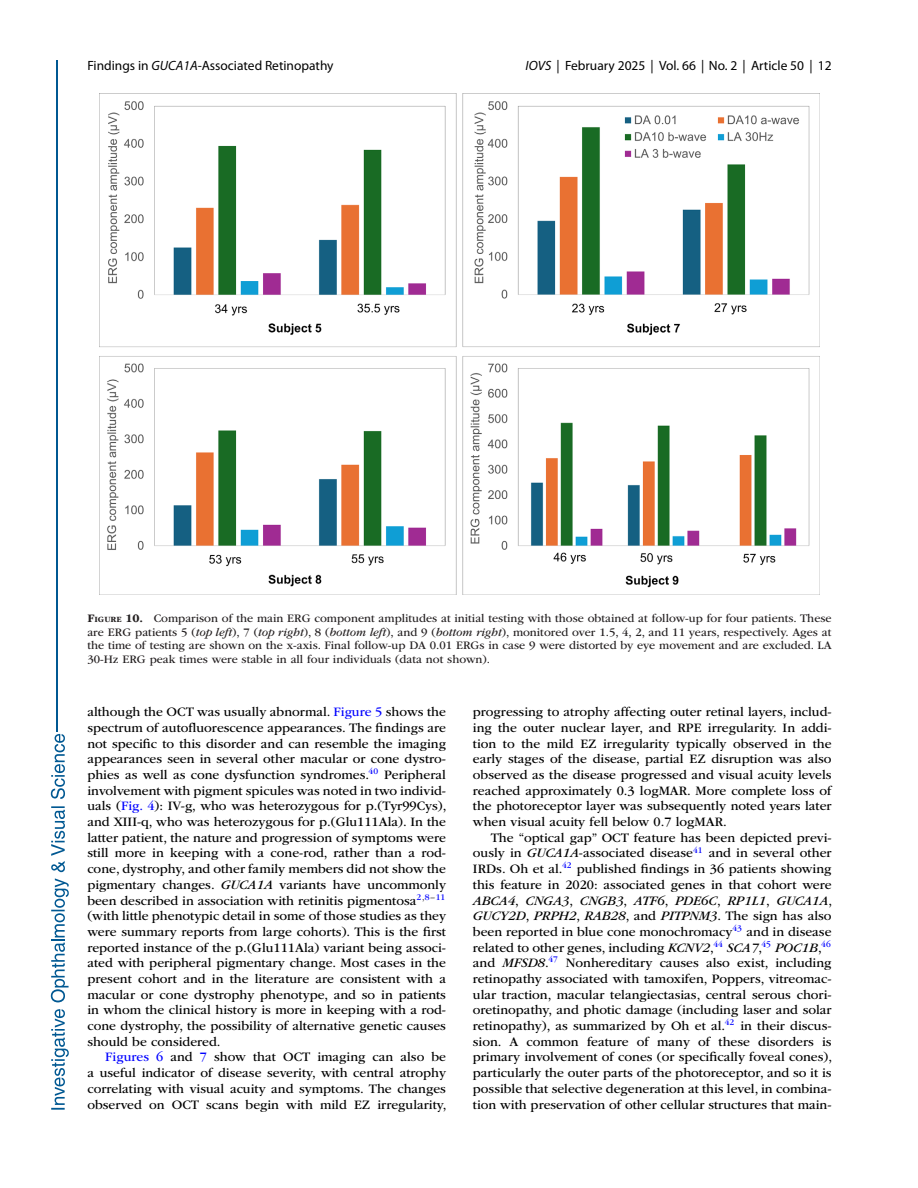
<style>
.page{position:relative;width:918px;height:1188px;background:#fff}
.page>*{position:absolute;margin:0;border:0;box-sizing:border-box;transform-origin:0 0}
.t1{font:13.5px/15.8px "ITC Garamond Std";color:#000;text-align:justify}
.t2{font:13.5px "Myriad Pro";color:#000}
.t3{font:12px/13.5px "ITC Garamond Std";color:#231f20;text-align:justify}
.s1{font-style:italic}
.s2{font-weight:700}
.s3{font-weight:700;font-size:8.4px}
.s4{color:#00f}
</style>
<div class="page">
<hr style="left:57px;top:60px;width:1px;height:672px;background:#005892">
<svg style="left:51px;top:734px;width:18px;height:376px"></svg>
<img style="left:99px;top:94px;width:720px;height:500px">
<p class="t2" style="left:87px;top:60px;width:248px">Findings in <span class="s1">GUCA1A</span>-Associated Retinopathy</p>
<p class="t2" style="left:526px;top:60px;width:307px"><span class="s1">IOVS</span> | February 2025 | Vol. 66 | No. 2 | Article 50 | 12</p>
<p class="t3" style="left:87px;top:613px;width:746px"><span class="s2">F</span><span class="s3">IGURE</span> <span class="s2">10.</span> Comparison of the main ERG component amplitudes at initial testing with those obtained at follow-up for four patients. These are ERG patients 5 (<span class="s1">top left</span>), 7 (<span class="s1">top right</span>), 8 (<span class="s1">bottom left</span>), and 9 (<span class="s1">bottom right</span>), monitored over 1.5, 4, 2, and 11 years, respectively. Ages at the time of testing are shown on the x-axis. Final follow-up DA 0.01 ERGs in case 9 were distorted by eye movement and are excluded. LA 30-Hz ERG peak times were stable in all four individuals (data not shown).</p>
<p class="t1" style="left:87px;top:705px;width:361px">although the OCT was usually abnormal. <span class="s4">Figure 5</span> shows the spectrum of autofluorescence appearances. The findings are not specific to this disorder and can resemble the imaging appearances seen in several other macular or cone dystro&shy;phies as well as cone dysfunction syndromes.<sup>40</sup> Peripheral involvement with pigment spicules was noted in two individ&shy;uals (<span class="s4">Fig. 4</span>): IV-g, who was heterozygous for p.(Tyr99Cys), and XIII-q, who was heterozygous for p.(Glu111Ala). In the latter patient, the nature and progression of symptoms were still more in keeping with a cone-rod, rather than a rod&shy;cone, dystrophy, and other family members did not show the pigmentary changes. <span class="s1">GUCA1A</span> variants have uncommonly been described in association with retinitis pigmentosa<sup>2</sup><sup>,</sup><sup>8</sup><sup>–</sup><sup>11 </sup>(with little phenotypic detail in some of those studies as they were summary reports from large cohorts). This is the first reported instance of the p.(Glu111Ala) variant being associ&shy;ated with peripheral pigmentary change. Most cases in the present cohort and in the literature are consistent with a macular or cone dystrophy phenotype, and so in patients in whom the clinical history is more in keeping with a rod&shy;cone dystrophy, the possibility of alternative genetic causes should be considered.</p>
<p class="t1" style="left:87px;top:1050px;width:361px;text-indent:18px"><span class="s4">Figures 6</span> and <span class="s4">7</span> show that OCT imaging can also be a useful indicator of disease severity, with central atrophy correlating with visual acuity and symptoms. The changes observed on OCT scans begin with mild EZ irregularity,</p>
<p class="t1" style="left:473px;top:705px;width:360px">progressing to atrophy affecting outer retinal layers, includ&shy;ing the outer nuclear layer, and RPE irregularity. In addi&shy;tion to the mild EZ irregularity typically observed in the early stages of the disease, partial EZ disruption was also observed as the disease progressed and visual acuity levels reached approximately 0.3 logMAR. More complete loss of the photoreceptor layer was subsequently noted years later when visual acuity fell below 0.7 logMAR.</p>
<p class="t1" style="left:473px;top:831px;width:361px;text-indent:18px">The “optical gap” OCT feature has been depicted previ&shy;ously in <span class="s1">GUCA1A</span>-associated disease<sup>41</sup> and in several other IRDs. Oh et al.<sup>42</sup> published findings in 36 patients showing this feature in 2020: associated genes in that cohort were <span class="s1">ABCA4</span>, <span class="s1">CNGA3</span>, <span class="s1">CNGB3</span>, <span class="s1">ATF6</span>, <span class="s1">PDE6C</span>, <span class="s1">RP1L1</span>, <span class="s1">GUCA1A</span>, <span class="s1">GUCY2D</span>, <span class="s1">PRPH2</span>, <span class="s1">RAB28</span>, and <span class="s1">PITPNM3</span>. The sign has also been reported in blue cone monochromacy<sup>43</sup> and in disease related to other genes, including <span class="s1">KCNV2</span>,<sup>44</sup> <span class="s1">SCA7</span>,<sup>45</sup> <span class="s1">POC1B</span>,<sup>46 </sup>and <span class="s1">MFSD8</span>.<sup>47</sup> Nonhereditary causes also exist, including retinopathy associated with tamoxifen, Poppers, vitreomac&shy;ular traction, macular telangiectasias, central serous chori&shy;oretinopathy, and photic damage (including laser and solar retinopathy), as summarized by Oh et al.<sup>42</sup> in their discus&shy;sion. A common feature of many of these disorders is primary involvement of cones (or specifically foveal cones), particularly the outer parts of the photoreceptor, and so it is possible that selective degeneration at this level, in combina&shy;tion with preservation of other cellular structures that main-</p>
</div>
